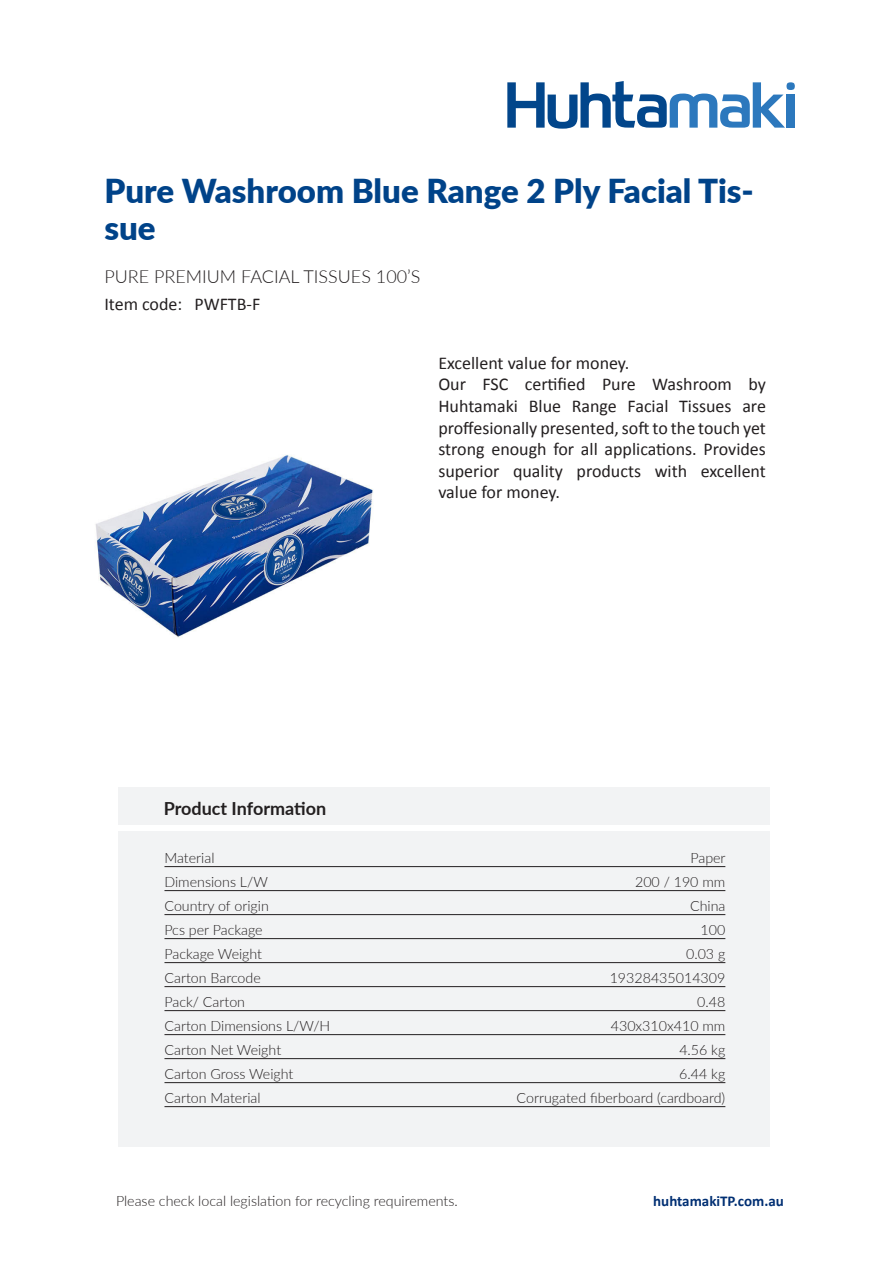
<style>
.page{position:relative;width:893px;height:1263px;background:#fff}
.page>*{position:absolute;margin:0;border:0;box-sizing:border-box;transform-origin:0 0}
.t1{font:900 33px/37.5px "Lato";color:#004389}
.t2{font:18px/21.6px "Calibri";color:#231f20}
.t3{font:300 18px "Lato";color:#231f20}
.t4{font:700 18px "Lato";color:#231f20}
.t5{font:700 15px "Calibri";color:#002f73}
.t6{font:300 14.25px "Lato";color:#231f20}
</style>
<div class="page">
<svg style="left:507px;top:81px;width:288px;height:48px"></svg>
<div style="left:118px;top:787px;width:652px;height:37px;background:#f2f3f4"></div>
<div style="left:118px;top:831px;width:652px;height:315px;background:#f2f3f4"></div>
<img style="left:95px;top:455px;width:278px;height:183px">
<hr style="left:164px;top:866px;width:561px;height:1px;background:#231f20">
<hr style="left:164px;top:890px;width:561px;height:1px;background:#231f20">
<hr style="left:164px;top:914px;width:561px;height:1px;background:#231f20">
<hr style="left:164px;top:938px;width:561px;height:1px;background:#231f20">
<hr style="left:164px;top:962px;width:561px;height:1px;background:#231f20">
<hr style="left:164px;top:986px;width:561px;height:1px;background:#231f20">
<hr style="left:164px;top:1010px;width:561px;height:1px;background:#231f20">
<hr style="left:164px;top:1034px;width:561px;height:1px;background:#231f20">
<hr style="left:164px;top:1058px;width:561px;height:1px;background:#231f20">
<hr style="left:164px;top:1082px;width:561px;height:1px;background:#231f20">
<hr style="left:164px;top:1106px;width:561px;height:1px;background:#231f20">
<h1 class="t1" style="left:104px;top:171px;width:651px">Pure Washroom Blue Range 2 Ply Facial Tis&shy;sue</h1>
<p class="t3" style="left:104px;top:263px;width:318px">PURE PREMIUM FACIAL TISSUES 100’S</p>
<p class="t2" style="left:104px;top:293px;width:79px">Item code:</p>
<p class="t2" style="left:194px;top:293px;width:67px">PWFTB-F</p>
<p class="t2" style="left:438px;top:351px;width:329px">Excellent value for money.<br>Our FSC certified Pure Washroom by Huhtamaki Blue Range Facial Tissues are proffesionally presented, soft to the touch yet strong enough for all applications. Provides superior quality products with excellent value for money.</p>
<p class="t4" style="left:164px;top:795px;width:164px">Product Information</p>
<p class="t6" style="left:164px;top:848px;width:52px">Material</p>
<p class="t6" style="left:690px;top:848px;width:37px">Paper</p>
<p class="t6" style="left:164px;top:872px;width:105px">Dimensions L/W</p>
<p class="t6" style="left:635px;top:872px;width:92px">200 / 190 mm</p>
<p class="t6" style="left:164px;top:896px;width:106px">Country of origin</p>
<p class="t6" style="left:690px;top:896px;width:37px">China</p>
<p class="t6" style="left:164px;top:920px;width:100px">Pcs per Package</p>
<p class="t6" style="left:701px;top:920px;width:26px">100</p>
<p class="t6" style="left:164px;top:944px;width:99px">Package Weight</p>
<p class="t6" style="left:686px;top:944px;width:41px">0.03 g</p>
<p class="t6" style="left:164px;top:968px;width:98px">Carton Barcode</p>
<p class="t6" style="left:610px;top:968px;width:117px">19328435014309</p>
<p class="t6" style="left:164px;top:992px;width:82px">Pack/ Carton</p>
<p class="t6" style="left:697px;top:992px;width:30px">0.48</p>
<p class="t6" style="left:164px;top:1016px;width:167px">Carton Dimensions L/W/H</p>
<p class="t6" style="left:611px;top:1016px;width:116px">430x310x410 mm</p>
<p class="t6" style="left:164px;top:1040px;width:118px">Carton Net Weight</p>
<p class="t6" style="left:679px;top:1040px;width:48px">4.56 kg</p>
<p class="t6" style="left:164px;top:1064px;width:130px">Carton Gross Weight</p>
<p class="t6" style="left:679px;top:1064px;width:48px">6.44 kg</p>
<p class="t6" style="left:164px;top:1088px;width:98px">Carton Material</p>
<p class="t6" style="left:517px;top:1088px;width:210px">Corrugated fiberboard (cardboard)</p>
<p class="t6" style="left:116px;top:1190px;width:343px">Please check local legislation for recycling requirements.</p>
<p class="t5" style="left:653px;top:1190px;width:132px">huhtamakiTP.com.au</p>
</div>
